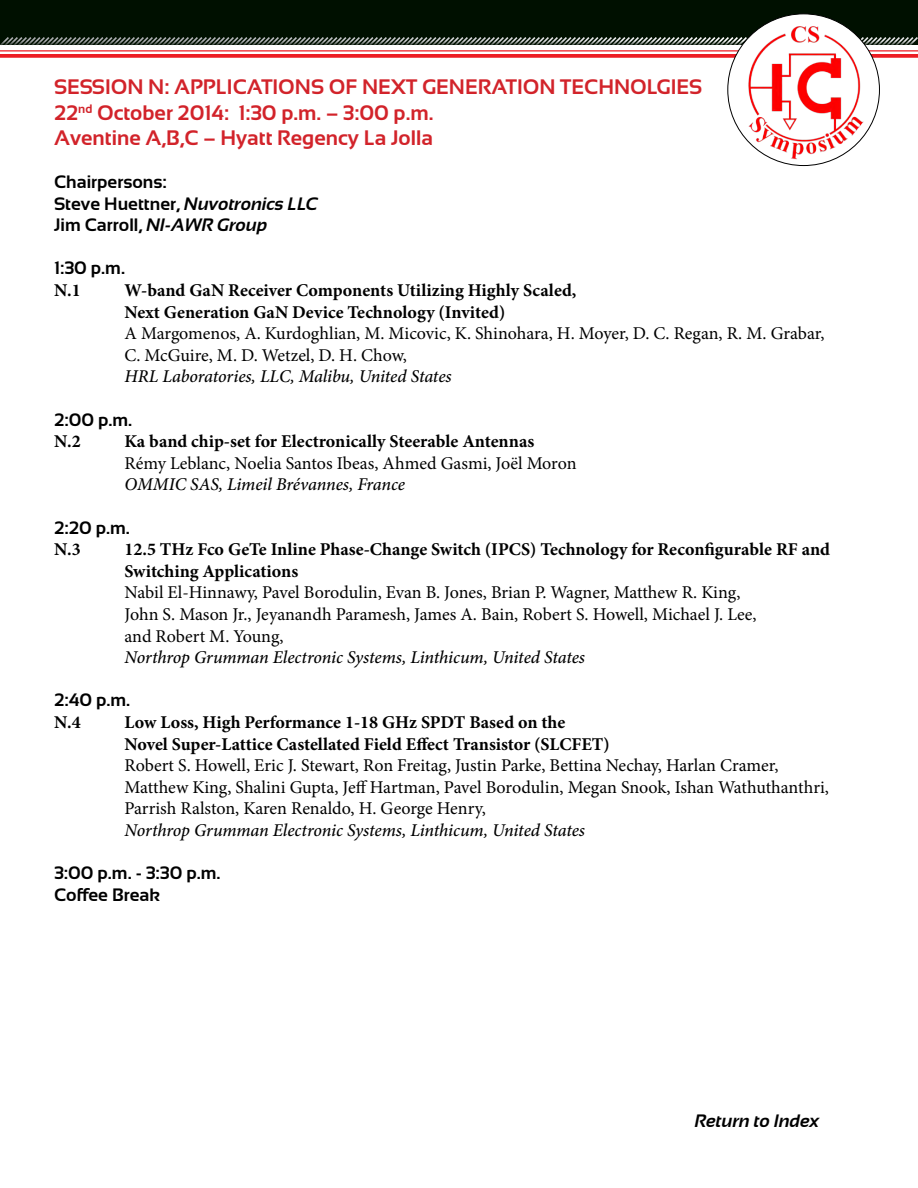
<style>
.page{position:relative;width:918px;height:1188px;background:#fff}
.page>*{position:absolute;margin:0;border:0;box-sizing:border-box;transform-origin:0 0}
.t1{font:700 21px/25.2px "Sansation";color:#d2232a}
.t2{font:18px/21.6px "Minion Pro";letter-spacing:-.005em;color:#000}
.t3{font:700 18px/21.6px "Minion Pro";color:#000}
.t4{font:italic 500 18px "Minion Pro";letter-spacing:-.01em;color:#000}
.t5{font:700 18px/21.6px "Sansation";color:#000}
.t6{font:italic 700 18px "Sansation";color:#000}
.s1{font-style:italic}
</style>
<div class="page">
<div style="left:0;top:0;width:918px;height:45px;background:#001000"></div>
<hr style="left:0;top:50px;width:918px;height:2px;background:#ed1d24">
<svg style="left:0;top:54px;width:918px;height:4px;background:#ee2a31"></svg>
<svg style="left:0;top:37px;width:918px;height:9px"></svg>
<img style="left:725px;top:13px;width:163px;height:154px">
<p class="t1" style="left:54px;top:75px;width:650px">SESSION N: APPLICATIONS OF NEXT GENERATION TECHNOLGIES<br>22<sup>nd</sup> October 2014: 1:30 p.m. – 3:00 p.m.<br>Aventine A,B,C – Hyatt Regency La Jolla</p>
<p class="t5" style="left:54px;top:171px;width:265px">Chairpersons:<br>Steve Huettner, <span class="s1">Nuvotronics LLC<br></span>Jim Carroll, <span class="s1">NI-AWR Group</span></p>
<p class="t5" style="left:54px;top:257px;width:73px">1:30 p.m.</p>
<p class="t3" style="left:54px;top:279px;width:28px">N.1</p>
<p class="t3" style="left:125px;top:279px;width:453px">W-band GaN Receiver Components Utilizing Highly Scaled,<br>Next Generation GaN Device Technology (Invited)</p>
<p class="t2" style="left:125px;top:323px;width:701px">A Margomenos, A. Kurdoghlian, M. Micovic, K. Shinohara, H. Moyer, D. C. Regan, R. M. Grabar,<br>C. McGuire, M. D. Wetzel, D. H. Chow,</p>
<p class="t4" style="left:125px;top:364px;width:329px">HRL Laboratories, LLC, Malibu, United States</p>
<p class="t5" style="left:54px;top:409px;width:80px">2:00 p.m.</p>
<p class="t3" style="left:54px;top:431px;width:28px">N.2</p>
<p class="t3" style="left:125px;top:431px;width:411px">Ka band chip-set for Electronically Steerable Antennas</p>
<p class="t2" style="left:125px;top:452px;width:454px">Rémy Leblanc, Noelia Santos Ibeas, Ahmed Gasmi, Joël Moron</p>
<p class="t4" style="left:125px;top:472px;width:282px">OMMIC SAS, Limeil Brévannes, France</p>
<p class="t5" style="left:54px;top:517px;width:77px">2:20 p.m.</p>
<p class="t3" style="left:54px;top:539px;width:28px">N.3</p>
<p class="t3" style="left:125px;top:539px;width:707px">12.5 THz Fco GeTe Inline Phase-Change Switch (IPCS) Technology for Reconfigurable RF and<br>Switching Applications</p>
<p class="t2" style="left:125px;top:582px;width:634px">Nabil El-Hinnawy, Pavel Borodulin, Evan B. Jones, Brian P. Wagner, Matthew R. King,<br>John S. Mason Jr., Jeyanandh Paramesh, James A. Bain, Robert S. Howell, Michael J. Lee, and Robert M. Young,</p>
<p class="t4" style="left:125px;top:645px;width:462px">Northrop Grumman Electronic Systems, Linthicum, United States</p>
<p class="t5" style="left:54px;top:689px;width:78px">2:40 p.m.</p>
<p class="t3" style="left:54px;top:711px;width:28px">N.4</p>
<p class="t3" style="left:125px;top:711px;width:487px">Low Loss, High Performance 1-18 GHz SPDT Based on the<br>Novel Super-Lattice Castellated Field Effect Transistor (SLCFET)</p>
<p class="t2" style="left:125px;top:755px;width:706px">Robert S. Howell, Eric J. Stewart, Ron Freitag, Justin Parke, Bettina Nechay, Harlan Cramer,<br>Matthew King, Shalini Gupta, Jeff Hartman, Pavel Borodulin, Megan Snook, Ishan Wathuthanthri,<br>Parrish Ralston, Karen Renaldo, H. George Henry,</p>
<p class="t4" style="left:125px;top:818px;width:462px">Northrop Grumman Electronic Systems, Linthicum, United States</p>
<p class="t5" style="left:54px;top:862px;width:168px">3:00 p.m. - 3:30 p.m.<br>Coffee Break</p>
<p class="t6" style="left:695px;top:1111px;width:126px">Return to Index</p>
</div>
